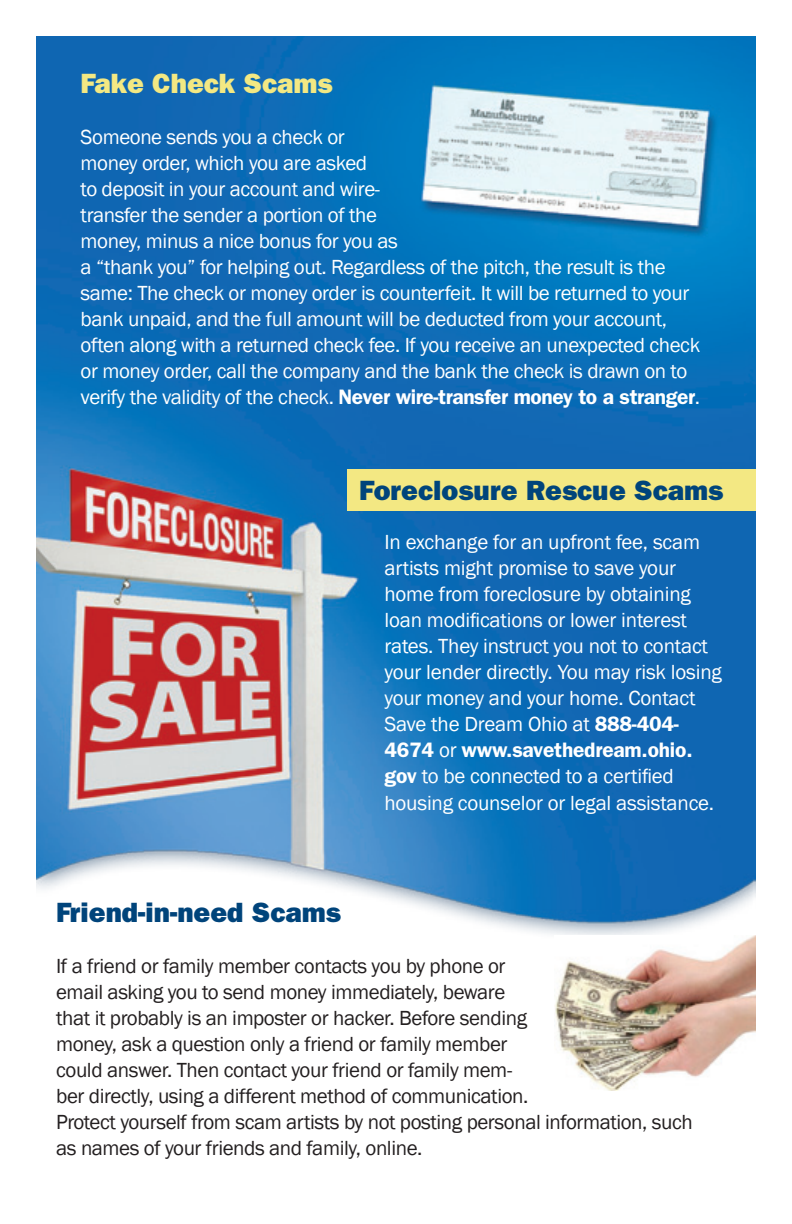
<style>
.page{position:relative;width:792px;height:1224px;background:#fff}
.page>*{position:absolute;margin:0;border:0;box-sizing:border-box;transform-origin:0 0}
.t1{font:28px "ITC Franklin Gothic Std Hvy";color:#00447b}
.t2{font:28px "ITC Franklin Gothic Std Hvy";color:#f3e883}
.t3{font:21px/26px "Franklin Gothic";letter-spacing:-.02em;color:#fff}
.t4{font:21px/26px "Franklin Gothic";letter-spacing:-.02em;color:#231f20}
.s1{font-family:"ITC Franklin Gothic Std";font-weight:600}
</style>
<div class="page">
<img style="left:36px;top:36px;width:720px;height:900px">
<img style="left:554px;top:936px;width:202px;height:154px">
<div style="left:348px;top:470px;width:408px;height:41px;background:#f3e883"></div>
<p class="t2" style="left:81px;top:67px;width:253px">Fake Check Scams</p>
<p class="t3" style="left:81px;top:125px;width:621px">Someone sends you a check or<br>money order, which you are asked<br>to deposit in your account and wire-<br>transfer the sender a portion of the<br>money, minus a nice bonus for you as<br>a “thank you” for helping out. Regardless of the pitch, the result is the same: The check or money order is counterfeit. It will be returned to your bank unpaid, and the full amount will be deducted from your account, often along with a returned check fee. If you receive an unexpected check or money order, call the company and the bank the check is drawn on to verify the validity of the check. <span class="s1">Never wire-transfer money to a stranger</span>.</p>
<p class="t1" style="left:359px;top:474px;width:366px">Foreclosure Rescue Scams</p>
<p class="t3" style="left:384px;top:530px;width:339px">In exchange for an upfront fee, scam artists might promise to save your home from foreclosure by obtaining loan modifications or lower interest rates. They instruct you not to contact your lender directly. You may risk losing your money and your home. Contact Save the Dream Ohio at <span class="s1">888-404- 4674</span> or <span class="s1">www.savethedream.ohio. gov</span> to be connected to a certified housing counselor or legal assistance.</p>
<p class="t1" style="left:56px;top:896px;width:286px">Friend-in-need Scams</p>
<p class="t4" style="left:56px;top:954px;width:638px">If a friend or family member contacts you by phone or<br>email asking you to send money immediately, beware<br>that it probably is an imposter or hacker. Before sending<br>money, ask a question only a friend or family member<br>could answer. Then contact your friend or family mem-<br>ber directly, using a different method of communication.<br>Protect yourself from scam artists by not posting personal information, such as names of your friends and family, online.</p>
</div>
